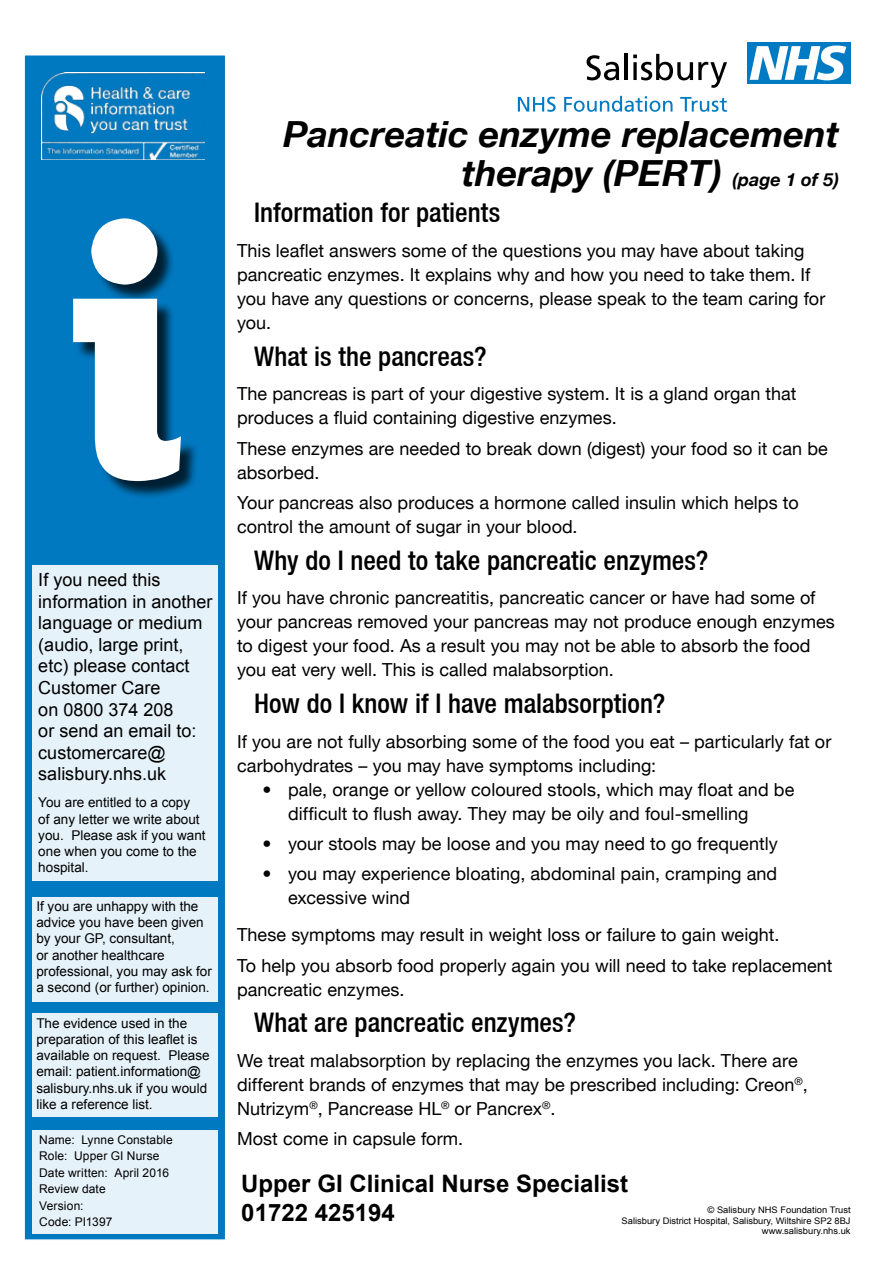
<style>
.page{position:relative;width:893px;height:1263px;background:#fff}
.page>*{position:absolute;margin:0;border:0;box-sizing:border-box;transform-origin:0 0}
.t1{font:370.5px "FS Lola Extra Bold Regular";color:#fff}
.t2{font:italic 700 36px/39px "Helvetica Neue LT";color:#000;text-align:right}
.t3{font:500 condensed 27px "Helvetica Neue LT";color:#000}
.t4{font:700 24px/28.8px "Arial";color:#000}
.t5{font:18px/24px "Helvetica Neue LT";letter-spacing:.005em;color:#000}
.t6{font:18px/21.6px "Arial";color:#000}
.t7{font:13.5px/16.2px "Arial";color:#000}
.t8{font:12px/16.5px "Arial";letter-spacing:.01em;color:#000}
.t9{font:9px/10.8px "Arial";color:#000;text-align:right;scale:1.04 1}
.s1{font-size:18px}
</style>
<div class="page">
<div style="left:23px;top:54px;width:203px;height:1187px;background:#0079c1;border:2px solid #fff"></div>
<div style="left:32px;top:566px;width:186px;height:315px;background:#e6f2f9"></div>
<div style="left:32px;top:1014px;width:186px;height:103px;background:#e6f2f9"></div>
<div style="left:32px;top:1131px;width:186px;height:103px;background:#e6f2f9"></div>
<svg style="left:587px;top:55px;width:32px;height:25px"></svg>
<hr style="left:624px;top:54px;width:4px;height:26px;background:#000">
<svg style="left:633px;top:54px;width:94px;height:34px"></svg>
<div style="left:747px;top:42px;width:103px;height:42px;background:#007ac2"></div>
<svg style="left:750px;top:46px;width:96px;height:34px"></svg>
<svg style="left:518px;top:97px;width:38px;height:15px"></svg>
<svg style="left:564px;top:96px;width:108px;height:16px"></svg>
<svg style="left:680px;top:97px;width:47px;height:15px"></svg>
<div style="left:32px;top:897px;width:186px;height:104px;background:#e6f2f9"></div>
<div style="left:75px;top:221px;width:124px;height:278px;background:#000;opacity:.75"></div>
<img style="left:42px;top:72px;width:162px;height:88px">
<h1 class="t1" style="left:66px;top:160px;width:126px">i</h1>
<p class="t6" style="left:38px;top:569px;width:176px">If you need this information in another language or medium (audio, large print, etc) please contact<br>Customer Care<br>on 0800 374 208<br>or send an email to: customercare@ salisbury.nhs.uk</p>
<p class="t7" style="left:38px;top:795px;width:169px">You are entitled to a copy<br>of any letter we write about you. Please ask if you want one when you come to the hospital.</p>
<p class="t7" style="left:36px;top:898px;width:177px">If you are unhappy with the advice you have been given by your GP, consultant,<br>or another healthcare professional, you may ask for a second (or further) opinion.</p>
<p class="t7" style="left:36px;top:1015px;width:175px">The evidence used in the preparation of this leaflet is available on request. Please email: patient.information@ salisbury.nhs.uk if you would like a reference list.</p>
<p class="t8" style="left:39px;top:1131px;width:135px">Name: Lynne Constable<br>Role: Upper GI Nurse<br>Date written: April 2016<br>Review date<br>Version:<br>Code: PI1397</p>
<h2 class="t2" style="left:284px;top:114px;width:557px">Pancreatic enzyme replacement therapy (PERT) <span class="s1">(page 1 of 5)</span></h2>
<h3 class="t3" style="left:254px;top:197px;width:248px">Information for patients</h3>
<p class="t5" style="left:237px;top:238px;width:590px">This leaflet answers some of the questions you may have about taking pancreatic enzymes. It explains why and how you need to take them. If you have any questions or concerns, please speak to the team caring for you.</p>
<h3 class="t3" style="left:254px;top:340px;width:234px">What is the pancreas?</h3>
<p class="t5" style="left:237px;top:382px;width:561px">The pancreas is part of your digestive system. It is a gland organ that produces a fluid containing digestive enzymes.</p>
<p class="t5" style="left:237px;top:436px;width:592px">These enzymes are needed to break down (digest) your food so it can be absorbed.</p>
<p class="t5" style="left:237px;top:490px;width:563px">Your pancreas also produces a hormone called insulin which helps to control the amount of sugar in your blood.</p>
<h3 class="t3" style="left:254px;top:544px;width:456px">Why do I need to take pancreatic enzymes?</h3>
<p class="t5" style="left:237px;top:586px;width:599px">If you have chronic pancreatitis, pancreatic cancer or have had some of your pancreas removed your pancreas may not produce enough enzymes to digest your food. As a result you may not be able to absorb the food you eat very well. This is called malabsorption.</p>
<h3 class="t3" style="left:254px;top:687px;width:413px">How do I know if I have malabsorption?</h3>
<p class="t5" style="left:237px;top:729px;width:596px">If you are not fully absorbing some of the food you eat – particularly fat or carbohydrates – you may have symptoms including:</p>
<p class="t5" style="left:288px;top:777px;width:508px;text-indent:-26px">• pale, orange or yellow coloured stools, which may float and be difficult to flush away. They may be oily and foul-smelling</p>
<p class="t5" style="left:263px;top:831px;width:517px">• your stools may be loose and you may need to go frequently</p>
<p class="t5" style="left:288px;top:862px;width:491px;text-indent:-26px">• you may experience bloating, abdominal pain, cramping and excessive wind</p>
<p class="t5" style="left:237px;top:919px;width:597px;line-height:30.5px">These symptoms may result in weight loss or failure to gain weight.<br>To help you absorb food properly again you will need to take replacement</p>
<p class="t5" style="left:237px;top:977px;width:169px">pancreatic enzymes.</p>
<h3 class="t3" style="left:254px;top:1006px;width:323px">What are pancreatic enzymes?</h3>
<p class="t5" style="left:237px;top:1048px;width:572px">We treat malabsorption by replacing the enzymes you lack. There are different brands of enzymes that may be prescribed including: Creon<sup>®</sup>,<br>Nutrizym<sup>®</sup>, Pancrease HL<sup>®</sup> or Pancrex<sup>®</sup>.</p>
<p class="t5" style="left:237px;top:1126px;width:228px">Most come in capsule form.</p>
<h3 class="t4" style="left:241px;top:1170px;width:388px">Upper GI Clinical Nurse Specialist<br>01722 425194</h3>
<p class="t9" style="left:622px;top:1204px;width:222px">© Salisbury NHS Foundation Trust<br>Salisbury District Hospital, Salisbury, Wiltshire SP2 8BJ www.salisbury.nhs.uk</p>
</div>
